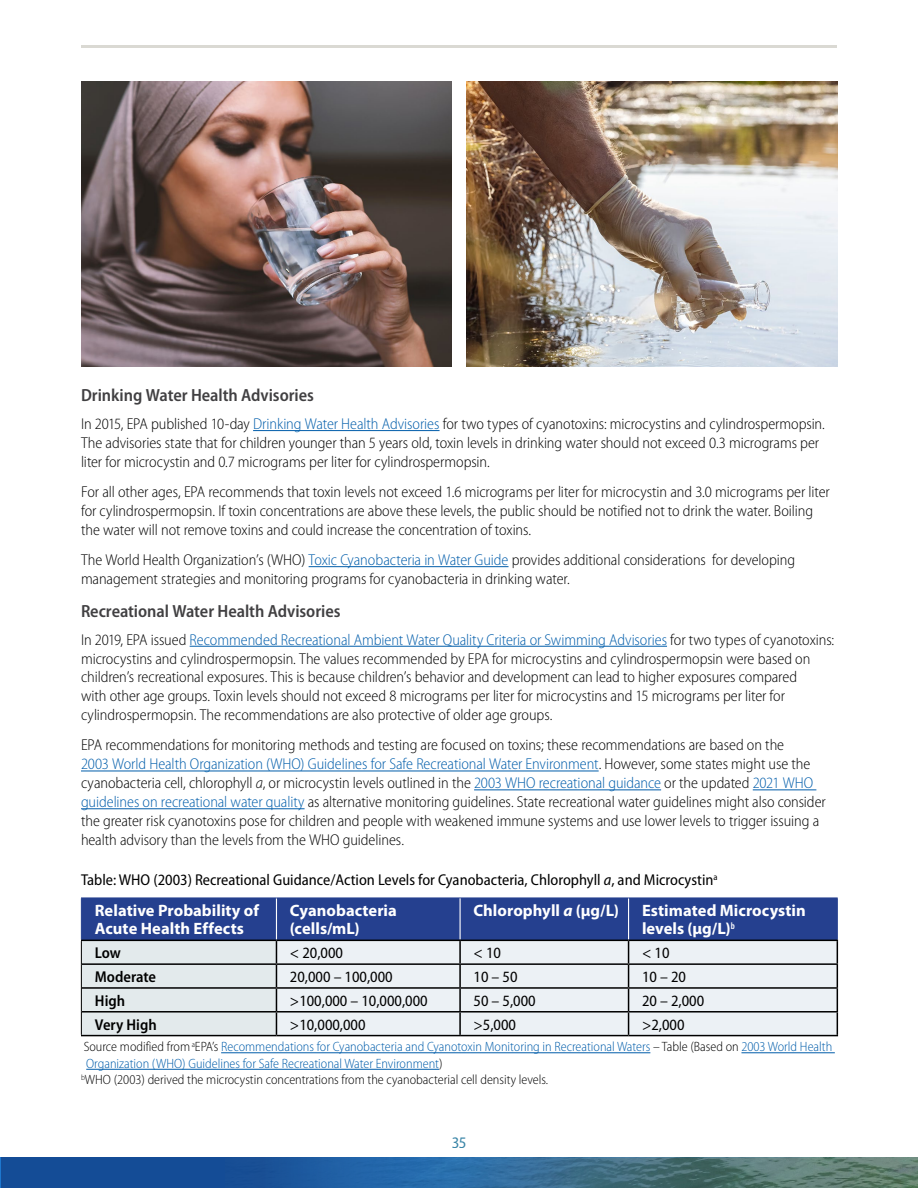
<style>
.page{position:relative;width:918px;height:1188px;background:#fff}
.page>*{position:absolute;margin:0;border:0;box-sizing:border-box;transform-origin:0 0}
.H4_11_75_not_TOC{font:600 semi-condensed 17.7px "Myriad Pro";letter-spacing:-.005em;color:#414042}
.TH_COL_White{font:700 16.5px/18px "Myriad Pro";color:#fff}
.t1{font:semi-condensed 16.2px "Myriad Pro";color:#3985a7}
.P_1ST_copy_2{font:300 semi-condensed 15.75px/18.9px "Myriad Pro";letter-spacing:-.005em;color:#000}
.TD{font:semi-condensed 15.75px "Myriad Pro";color:#000}
.Image-Figure-Table_t{font:semi-condensed 15.75px "Myriad Pro";color:#000}
.TD-2{font:600 semi-condensed 15.75px "Myriad Pro";color:#000}
.footnotes{font:300 semi-condensed 13.5px/16.5px "Myriad Pro";color:#005daa}
.footnotes-2{font:300 semi-condensed 13.5px "Myriad Pro";color:#000}
.s1{color:#005daa}
.s2{font-style:italic}
.s3{color:#000}
</style>
<div class="page">
<hr style="left:81px;top:45px;width:756px;height:3px;background:#6c674e">
<div style="left:1px;top:1158px;width:444px;height:30px;background:#144c96"></div>
<img style="left:291px;top:1158px;width:627px;height:30px">
<hr style="left:253px;top:430px;width:187px;height:1px;background:#005daa">
<hr style="left:309px;top:566px;width:200px;height:1px;background:#005daa">
<hr style="left:190px;top:646px;width:477px;height:1px;background:#005daa">
<hr style="left:81px;top:771px;width:518px;height:1px;background:#005daa">
<hr style="left:474px;top:789px;width:187px;height:1px;background:#005daa">
<hr style="left:753px;top:789px;width:63px;height:1px;background:#005daa">
<hr style="left:81px;top:808px;width:224px;height:1px;background:#005daa">
<hr style="left:221px;top:1052px;width:429px;height:1px;background:#005daa">
<hr style="left:741px;top:1052px;width:94px;height:1px;background:#005daa">
<hr style="left:86px;top:1069px;width:353px;height:1px;background:#005daa">
<svg style="left:81px;top:898px;width:757px;height:138px;background:#a2adc7"></svg>
<hr style="left:276px;top:1035px;width:184px;height:1px;background:#000">
<hr style="left:460px;top:1035px;width:169px;height:1px;background:#000">
<hr style="left:629px;top:1035px;width:209px;height:1px;background:#000">
<img style="left:81px;top:81px;width:371px;height:285px">
<img style="left:466px;top:81px;width:371px;height:285px">
<h4 class="H4_11_75_not_TOC" style="left:81px;top:385px;width:234px">Drinking Water Health Advisories</h4>
<p class="P_1ST_copy_2" style="left:81px;top:415px;width:746px">In 2015, EPA published 10-day <span class="s1">Drinking Water Health Advisories</span> for two types of cyanotoxins: microcystins and cylindrospermopsin.<br>The advisories state that for children younger than 5 years old, toxin levels in drinking water should not exceed 0.3 micrograms per liter for microcystin and 0.7 micrograms per liter for cylindrospermopsin.</p>
<p class="P_1ST_copy_2" style="left:81px;top:483px;width:750px">For all other ages, EPA recommends that toxin levels not exceed 1.6 micrograms per liter for microcystin and 3.0 micrograms per liter for cylindrospermopsin. If toxin concentrations are above these levels, the public should be notified not to drink the water. Boiling the water will not remove toxins and could increase the concentration of toxins.</p>
<p class="P_1ST_copy_2" style="left:81px;top:551px;width:716px">The World Health Organization’s (WHO) <span class="s1">Toxic Cyanobacteria in Water Guide</span> provides additional considerations for developing management strategies and monitoring programs for cyanobacteria in drinking water.</p>
<h4 class="H4_11_75_not_TOC" style="left:81px;top:601px;width:261px">Recreational Water Health Advisories</h4>
<p class="P_1ST_copy_2" style="left:81px;top:630px;width:755px">In 2019, EPA issued <span class="s1">Recommended Recreational Ambient Water Quality Criteria or Swimming Advisories</span> for two types of cyanotoxins: microcystins and cylindrospermopsin. The values recommended by EPA for microcystins and cylindrospermopsin were based on children’s recreational exposures. This is because children’s behavior and development can lead to higher exposures compared<br>with other age groups. Toxin levels should not exceed 8 micrograms per liter for microcystins and 15 micrograms per liter for cylindrospermopsin. The recommendations are also protective of older age groups.</p>
<p class="P_1ST_copy_2" style="left:81px;top:736px;width:746px">EPA recommendations for monitoring methods and testing are focused on toxins; these recommendations are based on the<br><span class="s1">2003 World Health Organization (WHO) Guidelines for Safe Recreational Water Environment</span>. However, some states might use the cyanobacteria cell, chlorophyll <span class="s2">a</span>, or microcystin levels outlined in the <span class="s1">2003 WHO recreational guidance</span> or the updated <span class="s1">2021 WHO guidelines on recreational water quality</span> as alternative monitoring guidelines. State recreational water guidelines might also consider the greater risk cyanotoxins pose for children and people with weakened immune systems and use lower levels to trigger issuing a health advisory than the levels from the WHO guidelines.</p>
<p class="Image-Figure-Table_t" style="left:81px;top:871px;width:638px">Table: WHO (2003) Recreational Guidance/Action Levels for Cyanobacteria, Chlorophyll <span class="s2">a</span>, and Microcystin<sup>a</sup></p>
<p class="TH_COL_White" style="left:95px;top:902px;width:166px">Relative Probability of<br>Acute Health Effects</p>
<p class="TH_COL_White" style="left:290px;top:902px;width:108px">Cyanobacteria (cells/mL)</p>
<p class="TH_COL_White" style="left:474px;top:902px;width:147px">Chlorophyll <span class="s2">a</span> (µg/L)</p>
<p class="TH_COL_White" style="left:642px;top:902px;width:165px">Estimated Microcystin levels (µg/L)<sup>b</sup></p>
<p class="TD-2" style="left:95px;top:944px;width:28px">Low</p>
<p class="TD" style="left:290px;top:944px;width:55px">&lt; 20,000</p>
<p class="TD" style="left:474px;top:944px;width:29px">&lt; 10</p>
<p class="TD" style="left:642px;top:944px;width:29px">&lt; 10</p>
<p class="TD-2" style="left:95px;top:968px;width:63px">Moderate</p>
<p class="TD" style="left:290px;top:968px;width:104px">20,000 – 100,000</p>
<p class="TD" style="left:474px;top:968px;width:45px">10 – 50</p>
<p class="TD" style="left:642px;top:968px;width:45px">10 – 20</p>
<p class="TD-2" style="left:95px;top:992px;width:32px">High</p>
<p class="TD" style="left:290px;top:992px;width:139px">&gt;100,000 – 10,000,000</p>
<p class="TD" style="left:474px;top:992px;width:64px">50 – 5,000</p>
<p class="TD" style="left:642px;top:992px;width:64px">20 – 2,000</p>
<p class="TD-2" style="left:95px;top:1016px;width:63px">Very High</p>
<p class="TD" style="left:290px;top:1016px;width:77px">&gt;10,000,000</p>
<p class="TD" style="left:474px;top:1016px;width:44px">&gt;5,000</p>
<p class="TD" style="left:642px;top:1016px;width:44px">&gt;2,000</p>
<p class="footnotes" style="left:84px;top:1039px;width:750px"><span class="s3">Source modified from</span> <sup>a</sup><span class="s3">EPA’s</span> Recommendations for Cyanobacteria and Cyanotoxin Monitoring in Recreational Waters <span class="s3">– Table (Based on</span> 2003 World Health<br>Organization (WHO) Guidelines for Safe Recreational Water Environment<span class="s3">)</span></p>
<p class="footnotes-2" style="left:81px;top:1073px;width:469px"><sup>b</sup>WHO (2003) derived the microcystin concentrations from the cyanobacterial cell density levels.</p>
<p class="t1" style="left:452px;top:1133px;width:16px">35</p>
</div>
